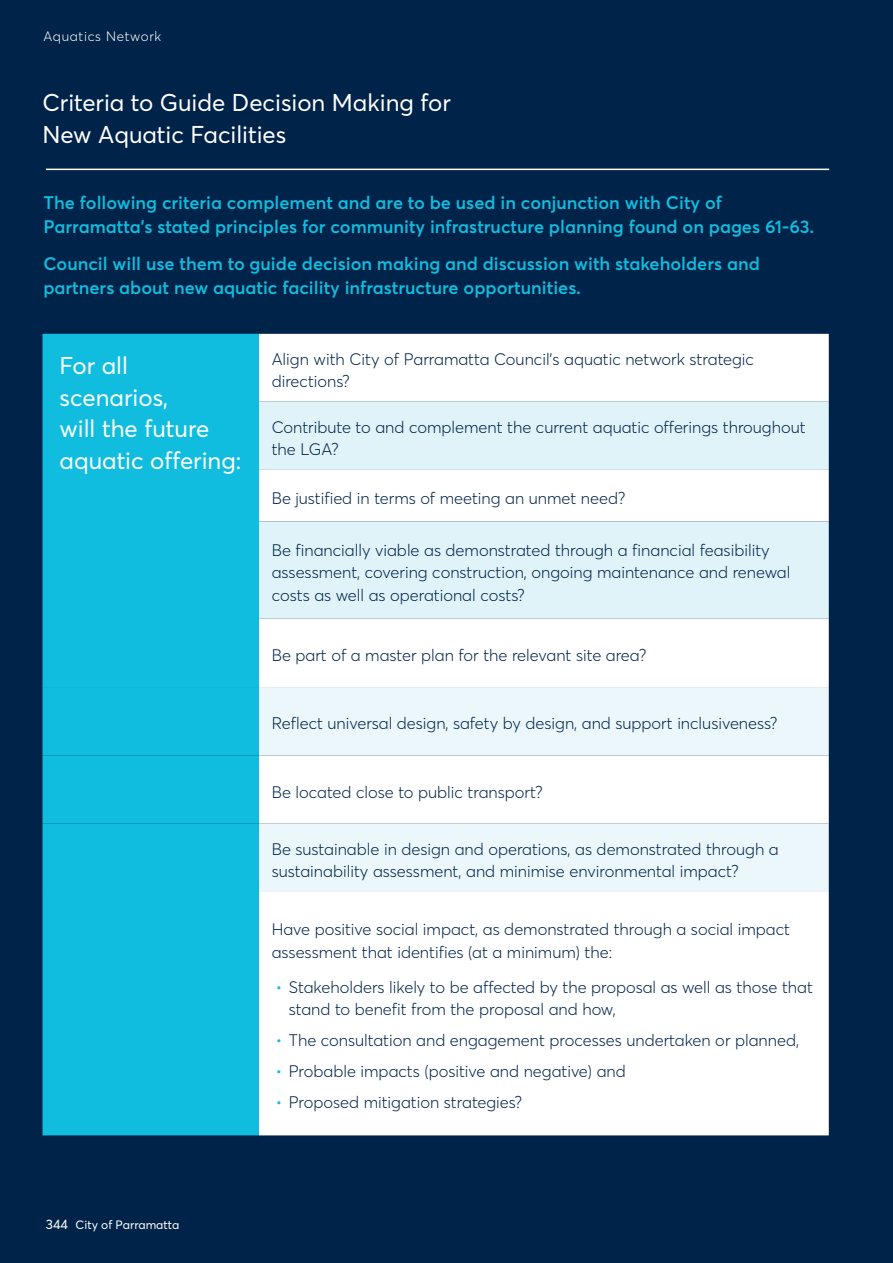
<style>
.page{position:relative;width:893px;height:1263px;background:#002349}
.page>*{position:absolute;margin:0;border:0;box-sizing:border-box;transform-origin:0 0}
.subH_2{font:24px/31.5px "Parramatta";color:#fff}
.subH_2_wht{font:24px/31.5px "Parramatta";color:#fff}
.h3_lt_blue{font:600 18px/24px "Parramatta";color:#11bddf}
.Body_Copy{font:300 16.5px/22.5px "Parramatta";color:#002349}
.t1{font:300 13.5px "Parramatta";letter-spacing:.05em;color:#fff}
.t2{font:12px "Parramatta";color:#fff}
.s1{font-size:13.5px}
.s2{color:#11bddf}
</style>
<div class="page">
<hr style="left:46px;top:169px;width:783px;height:1px;background:#fff">
<div style="left:43px;top:334px;width:216px;height:801px;background:#11bddf"></div>
<div style="left:259px;top:334px;width:570px;height:801px;background:#fff"></div>
<svg style="left:259px;top:402px;width:570px;height:217px;background:#e6f5f9"></svg>
<div style="left:43px;top:687px;width:216px;height:205px;background:#11bddf"></div>
<svg style="left:259px;top:687px;width:570px;height:205px;background:#f0f9fb"></svg>
<p class="t1" style="left:43px;top:27px;width:120px">Aquatics Network</p>
<p class="subH_2" style="left:43px;top:86px;width:410px">Criteria to Guide Decision Making for<br>New Aquatic Facilities</p>
<p class="h3_lt_blue" style="left:43px;top:190px;width:772px">The following criteria complement and are to be used in conjunction with City of<br>Parramatta’s stated principles for community infrastructure planning found on pages 61-63.</p>
<p class="h3_lt_blue" style="left:43px;top:251px;width:718px">Council will use them to guide decision making and discussion with stakeholders and partners about new aquatic facility infrastructure opportunities.</p>
<p class="subH_2_wht" style="left:60px;top:349px;width:183px">For all scenarios,<br>will the future aquatic offering:</p>
<p class="Body_Copy" style="left:272px;top:347px;width:484px">Align with City of Parramatta Council’s aquatic network strategic directions?</p>
<p class="Body_Copy" style="left:272px;top:415px;width:535px">Contribute to and complement the current aquatic offerings throughout the LGA?</p>
<p class="Body_Copy" style="left:272px;top:486px;width:355px">Be justified in terms of meeting an unmet need?</p>
<p class="Body_Copy" style="left:272px;top:538px;width:520px">Be financially viable as demonstrated through a financial feasibility assessment, covering construction, ongoing maintenance and renewal costs as well as operational costs?</p>
<p class="Body_Copy" style="left:272px;top:643px;width:376px">Be part of a master plan for the relevant site area?</p>
<p class="Body_Copy" style="left:272px;top:711px;width:507px">Reflect universal design, safety by design, and support inclusiveness?</p>
<p class="Body_Copy" style="left:272px;top:780px;width:272px">Be located close to public transport?</p>
<p class="Body_Copy" style="left:272px;top:837px;width:508px">Be sustainable in design and operations, as demonstrated through a sustainability assessment, and minimise environmental impact?</p>
<p class="t2" style="left:46px;top:1216px;width:135px"><span class="s1">344</span> City of Parramatta</p>
<p class="Body_Copy" style="left:272px;top:917px;width:520px">Have positive social impact, as demonstrated through a social impact assessment that identifies (at a minimum) the:</p>
<p class="Body_Copy" style="left:289px;top:975px;width:526px;text-indent:-13px"><span class="s2">•</span> Stakeholders likely to be affected by the proposal as well as those that stand to benefit from the proposal and how,</p>
<p class="Body_Copy" style="left:276px;top:1029px;width:525px"><span class="s2">•</span> The consultation and engagement processes undertaken or planned,</p>
<p class="Body_Copy" style="left:276px;top:1060px;width:351px"><span class="s2">•</span> Probable impacts (positive and negative) and</p>
<p class="Body_Copy" style="left:276px;top:1091px;width:248px"><span class="s2">•</span> Proposed mitigation strategies?</p>
</div>
